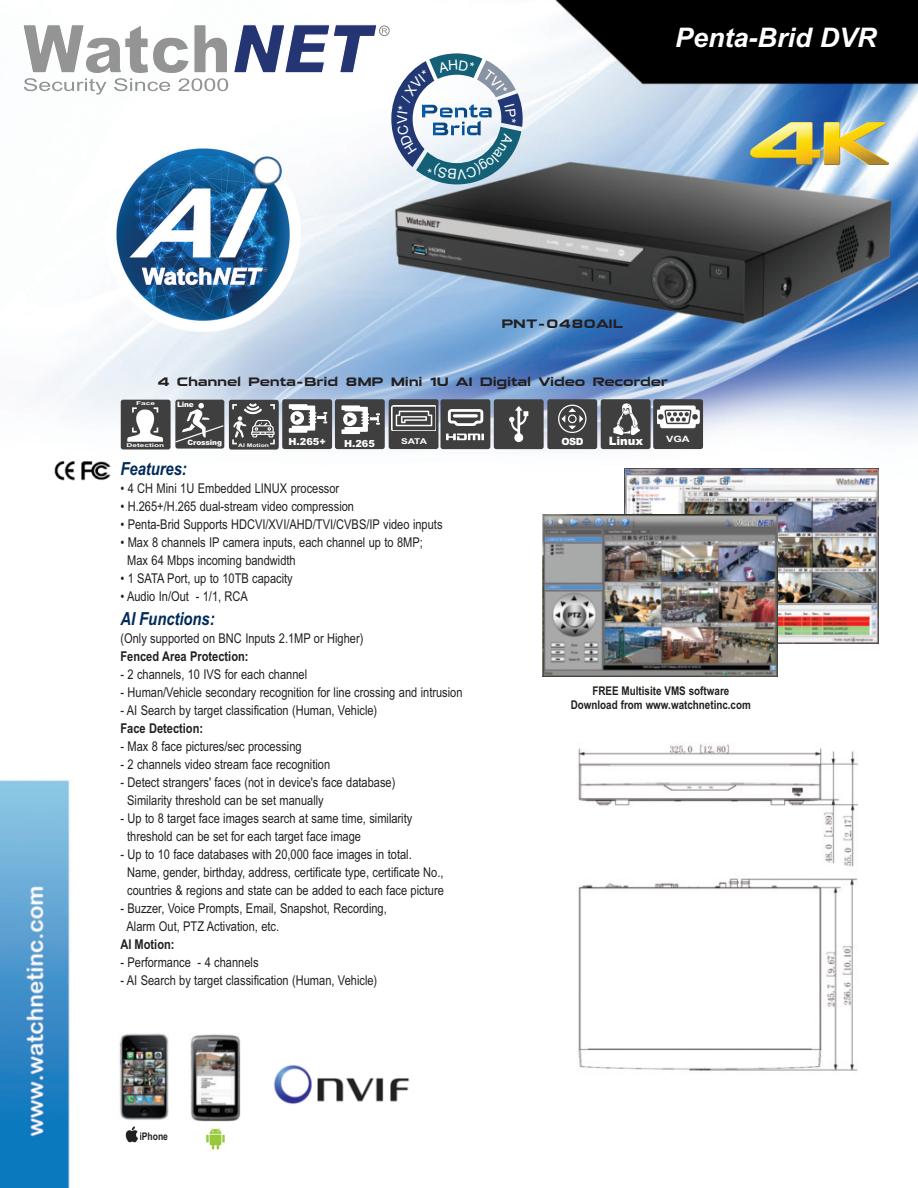
<style>
.page{position:relative;width:918px;height:1188px;background:#fff}
.page>*{position:absolute;margin:0;border:0;box-sizing:border-box;transform-origin:0 0}
.t1{font:italic 700 27px "Arial";color:#fff}
.t2{font:italic 700 18px "Arial Narrow";color:#002a5a}
.t3{font:13.8px "Helvetica";color:#fff}
.t4{font:13.5px/18px "Arial Narrow";color:#231f20}
.t5{font:700 13.5px "Qaranta";letter-spacing:-.02em;color:#231f20}
.t6{font:700 13.5px "Arial Narrow";color:#231f20}
.t7{font:700 12px/13.5px "Arial Narrow";color:#231f20;text-align:center}
.t8{font:900 11.55px "Arial";color:#fff}
.t9{font:700 10.5px "Arial Narrow";color:#231f20}
.t10{font:900 9.9px "Arial";color:#fff}
.t11{font:900 9.75px "Arial";color:#fff}
.t12{font:700 8.7px "Arial";color:#fff;scale:1.26 1}
.t13{font:700 7.95px "Arial";color:#fff;scale:1.26 1}
.t14{font:900 7.35px "Arial";letter-spacing:-.02em;color:#fff}
.t15{font:700 5.25px "Arial";color:#fff;scale:1.56 1}
.t16{font:700 5.1px "Arial";color:#fff;scale:1.35 1}
</style>
<div class="page">
<img style="left:0;top:0;width:918px;height:1188px">
<img style="left:54px;top:461px;width:57px;height:20px">
<img style="left:272px;top:1064px;width:138px;height:40px">
<img style="left:118px;top:1033px;width:52px;height:87px">
<img style="left:190px;top:1034px;width:51px;height:87px">
<img style="left:205px;top:1128px;width:22px;height:21px">
<img style="left:124px;top:1127px;width:16px;height:15px">
<img style="left:625px;top:468px;width:253px;height:175px">
<img style="left:542px;top:515px;width:235px;height:162px">
<div style="left:282px;top:399px;width:50px;height:50px;background:#3f3f40;border-radius:2px"></div>
<svg style="left:289px;top:404px;width:38px;height:29px"></svg>
<div style="left:229px;top:400px;width:49px;height:50px;background:#3f3f40;border-radius:2px"></div>
<svg style="left:232px;top:403px;width:43px;height:41px"></svg>
<div style="left:441px;top:399px;width:49px;height:50px;background:#3f3f40;border-radius:2px"></div>
<svg style="left:446px;top:434px;width:38px;height:6px"></svg>
<svg style="left:448px;top:409px;width:35px;height:17px"></svg>
<div style="left:494px;top:399px;width:50px;height:50px;background:#3f3f40;border-radius:2px"></div>
<svg style="left:509px;top:406px;width:19px;height:36px"></svg>
<div style="left:547px;top:399px;width:50px;height:50px;background:#3f3f40;border-radius:2px"></div>
<div style="left:558px;top:405px;width:28px;height:28px;border:1px solid #fff;border-radius:50%"></div>
<svg style="left:561px;top:408px;width:22px;height:22px"></svg>
<div style="left:601px;top:399px;width:50px;height:50px;background:#3f3f40;border-radius:2px"></div>
<svg style="left:613px;top:403px;width:27px;height:32px"></svg>
<div style="left:389px;top:399px;width:50px;height:50px;background:#3f3f40;border-radius:2px"></div>
<img style="left:391px;top:406px;width:45px;height:25px">
<div style="left:653px;top:399px;width:50px;height:50px;background:#3f3f40;border-radius:2px"></div>
<img style="left:657px;top:405px;width:43px;height:23px">
<div style="left:121px;top:400px;width:50px;height:49px;background:#3f3f40;border-radius:2px"></div>
<svg style="left:127px;top:407px;width:36px;height:35px"></svg>
<img style="left:104px;top:184px;width:199px;height:150px">
<div style="left:335px;top:399px;width:50px;height:50px;background:#3f3f40;border-radius:2px"></div>
<svg style="left:341px;top:405px;width:39px;height:29px"></svg>
<div style="left:175px;top:400px;width:49px;height:49px;background:#3f3f40;border-radius:2px"></div>
<svg style="left:175px;top:403px;width:49px;height:41px"></svg>
<img style="left:751px;top:122px;width:138px;height:42px">
<img style="left:577px;top:743px;width:282px;height:333px">
<svg style="left:22px;top:24px;width:501px;height:160px"></svg>
<p class="t3" style="left:397px;top:124px;width:11px;rotate:-90deg">V</p>
<h1 class="t1" style="left:675px;top:22px;width:203px">Penta-Brid DVR</h1>
<p class="t5" style="left:501px;top:318px;width:123px">PNT-0480AIL</p>
<p class="t5" style="left:157px;top:376px;width:512px">4 Channel Penta-Brid 8MP Mini 1U AI Digital Video Recorder</p>
<p class="t14" style="left:177px;top:400px;width:18px">Line</p>
<p class="t14" style="left:188px;top:439px;width:36px">Crossing</p>
<p class="t15" style="left:136px;top:400px;width:14px">Face</p>
<p class="t15" style="left:126px;top:443px;width:26px">Detection</p>
<p class="t11" style="left:289px;top:436px;width:39px">H.265+</p>
<p class="t13" style="left:401px;top:436px;width:22px">SATA</p>
<p class="t10" style="left:561px;top:436px;width:24px">OSD</p>
<p class="t8" style="left:609px;top:435px;width:36px">Linux</p>
<p class="t12" style="left:666px;top:434px;width:20px">VGA</p>
<p class="t11" style="left:344px;top:437px;width:32px">H.265</p>
<p class="t16" style="left:238px;top:442px;width:25px">AI Motion</p>
<h2 class="t2" style="left:120px;top:458px;width:68px">Features:</h2>
<p class="t4" style="left:120px;top:481px;width:220px">• 4 CH Mini 1U Embedded LINUX processor</p>
<p class="t4" style="left:120px;top:499px;width:235px">• H.265+/H.265 dual-stream video compression</p>
<p class="t4" style="left:120px;top:517px;width:324px">• Penta-Brid Supports HDCVI/XVI/AHD/TVI/CVBS/IP video inputs</p>
<p class="t4" style="left:127px;top:535px;width:297px;text-indent:-7px">• Max 8 channels IP camera inputs, each channel up to 8MP;<br>Max 64 Mbps incoming bandwidth</p>
<p class="t4" style="left:120px;top:571px;width:174px">• 1 SATA Port, up to 10TB capacity</p>
<p class="t4" style="left:120px;top:589px;width:129px">• Audio In/Out - 1/1, RCA</p>
<h2 class="t2" style="left:120px;top:608px;width:96px">AI Functions:</h2>
<p class="t4" style="left:120px;top:631px;width:245px">(Only supported on BNC Inputs 2.1MP or Higher)</p>
<p class="t6" style="left:120px;top:651px;width:130px">Fenced Area Protection:</p>
<p class="t4" style="left:120px;top:667px;width:188px">- 2 channels, 10 IVS for each channel</p>
<p class="t4" style="left:120px;top:685px;width:344px">- Human/Vehicle secondary recognition for line crossing and intrusion</p>
<p class="t4" style="left:120px;top:703px;width:258px">- AI Search by target classification (Human, Vehicle)</p>
<p class="t6" style="left:120px;top:723px;width:84px">Face Detection:</p>
<p class="t4" style="left:120px;top:739px;width:183px">- Max 8 face pictures/sec processing</p>
<p class="t4" style="left:120px;top:757px;width:211px">- 2 channels video stream face recognition</p>
<p class="t4" style="left:127px;top:775px;width:270px;text-indent:-7px">- Detect strangers' faces (not in device's face database)<br>Similarity threshold can be set manually</p>
<p class="t4" style="left:127px;top:811px;width:287px;text-indent:-7px">- Up to 8 target face images search at same time, similarity threshold can be set for each target face image</p>
<p class="t4" style="left:127px;top:847px;width:318px;text-indent:-7px">- Up to 10 face databases with 20,000 face images in total.<br>Name, gender, birthday, address, certificate type, certificate No., countries &amp; regions and state can be added to each face picture</p>
<p class="t4" style="left:127px;top:901px;width:262px;text-indent:-6px">- Buzzer, Voice Prompts, Email, Snapshot, Recording,<br>Alarm Out, PTZ Activation, etc.</p>
<p class="t6" style="left:120px;top:939px;width:56px">AI Motion:</p>
<p class="t4" style="left:120px;top:955px;width:140px">- Performance - 4 channels</p>
<p class="t4" style="left:120px;top:973px;width:258px">- AI Search by target classification (Human, Vehicle)</p>
<p class="t9" style="left:139px;top:1132px;width:30px">iPhone</p>
<p class="t7" style="left:571px;top:686px;width:182px">FREE Multisite VMS software<br>Download from www.watchnetinc.com</p>
</div>
